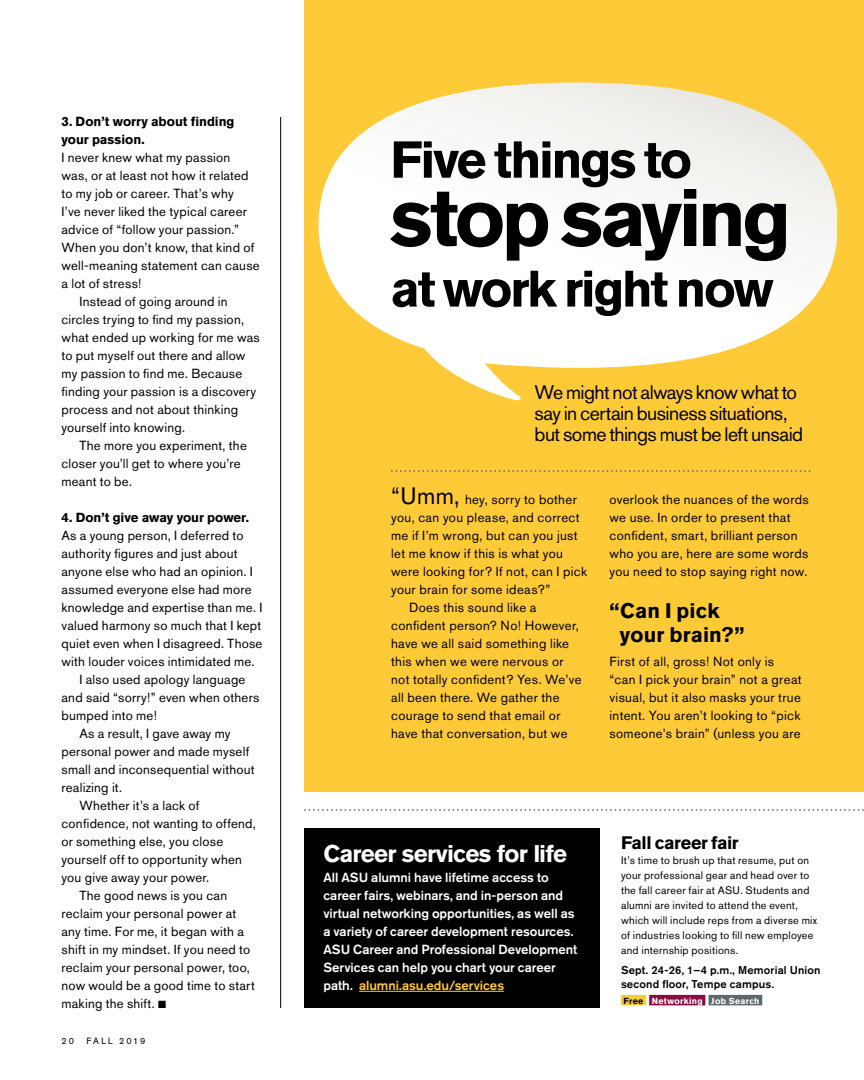
<style>
.page{position:relative;width:864px;height:1080px;background:#fff}
.page>*{position:absolute;margin:0;border:0;box-sizing:border-box;transform-origin:0 0}
.t1{font:700 80.7px "Akzidenz Grotesk Std";letter-spacing:-.045em;color:#000}
.t2{font:700 51.45px "Akzidenz Grotesk Std";letter-spacing:-.04em;color:#000}
.t3{font:700 50.7px "Akzidenz Grotesk Std";letter-spacing:-.045em;color:#000}
.t4{font:700 24px "Akzidenz Grotesk Std";letter-spacing:-.03em;color:#fff}
.t5{font:700 21px/24px "Akzidenz Grotesk Std";letter-spacing:.01em;color:#000}
.t6{font:19.5px/21px "Akzidenz Grotesk Std";letter-spacing:-.025em;color:#000}
.t7{font:700 18px "Akzidenz Grotesk Std";letter-spacing:-.025em;color:#000}
.t8{font:13.2px/18px "Akzidenz Grotesk Std";letter-spacing:.02em;color:#000}
.t9{font:500 13.2px/18px "Akzidenz Grotesk Std";letter-spacing:-.005em;color:#fff}
.t10{font:700 13.2px/18px "Akzidenz Grotesk Std";color:#000}
.t11{font:500 11.25px/15px "Akzidenz Grotesk Std";letter-spacing:.015em;color:#000}
.t12{font:10.8px/15px "Akzidenz Grotesk Std";letter-spacing:.025em;color:#000}
.t13{font:9px "Akzidenz Grotesk Std";letter-spacing:.215em;color:#000}
.t14{font:700 8.7px "Akzidenz Grotesk Std";letter-spacing:.03em;color:#fff}
.s1{font-size:23.7px}
.s2{color:#ffca38}
.s3{color:#000}
</style>
<div class="page">
<hr style="left:280px;top:117px;width:1px;height:891px;background:#000">
<svg style="left:304px;top:809px;width:560px;height:2px"></svg>
<div style="left:304px;top:828px;width:296px;height:180px;background:#000"></div>
<hr style="left:359px;top:991px;width:145px;height:1px;background:#ffca38">
<div style="left:304px;top:0;width:560px;height:792px;background:#ffca38"></div>
<svg style="left:391px;top:470px;width:419px;height:2px"></svg>
<svg style="left:319px;top:82px;width:518px;height:318px"></svg>
<div style="left:621px;top:995px;width:25px;height:10px;background:#ffca38"></div>
<div style="left:649px;top:995px;width:56px;height:10px;background:#8c0b42"></div>
<div style="left:709px;top:995px;width:53px;height:10px;background:#5b6870"></div>
<p class="t10" style="left:62px;top:112px;width:175px">3. Don’t worry about finding your passion.</p>
<p class="t8" style="left:62px;top:148px;width:170px">I never knew what my passion</p>
<p class="t8" style="left:62px;top:166px;width:189px">was, or at least not how it related</p>
<p class="t8" style="left:62px;top:184px;width:174px">to my job or career. That’s why</p>
<p class="t8" style="left:62px;top:202px;width:187px">I’ve never liked the typical career</p>
<p class="t8" style="left:62px;top:220px;width:179px">advice of “follow your passion.”</p>
<p class="t8" style="left:62px;top:238px;width:194px">When you don’t know, that kind of</p>
<p class="t8" style="left:62px;top:256px;width:200px">well-meaning statement can cause</p>
<p class="t8" style="left:62px;top:274px;width:82px">a lot of stress!</p>
<p class="t8" style="left:79px;top:292px;width:150px">Instead of going around in</p>
<p class="t8" style="left:62px;top:310px;width:184px">circles trying to find my passion,</p>
<p class="t8" style="left:62px;top:328px;width:200px">what ended up working for me was</p>
<p class="t8" style="left:62px;top:346px;width:185px">to put myself out there and allow</p>
<p class="t8" style="left:62px;top:364px;width:182px">my passion to find me. Because</p>
<p class="t8" style="left:62px;top:382px;width:196px">finding your passion is a discovery</p>
<p class="t8" style="left:62px;top:400px;width:178px">process and not about thinking</p>
<p class="t8" style="left:62px;top:418px;width:125px">yourself into knowing.</p>
<p class="t8" style="left:79px;top:436px;width:169px">The more you experiment, the</p>
<p class="t8" style="left:62px;top:454px;width:181px">closer you’ll get to where you’re</p>
<p class="t8" style="left:62px;top:472px;width:72px">meant to be.</p>
<p class="t10" style="left:62px;top:508px;width:189px">4. Don’t give away your power.</p>
<p class="t8" style="left:62px;top:526px;width:183px">As a young person, I deferred to</p>
<p class="t8" style="left:62px;top:544px;width:178px">authority figures and just about</p>
<p class="t8" style="left:62px;top:562px;width:193px">anyone else who had an opinion. I</p>
<p class="t8" style="left:62px;top:580px;width:192px">assumed everyone else had more</p>
<p class="t8" style="left:62px;top:598px;width:202px">knowledge and expertise than me. I</p>
<p class="t8" style="left:62px;top:616px;width:201px">valued harmony so much that I kept</p>
<p class="t8" style="left:62px;top:634px;width:203px">quiet even when I disagreed. Those</p>
<p class="t8" style="left:62px;top:652px;width:195px">with louder voices intimidated me.</p>
<p class="t8" style="left:79px;top:670px;width:168px">I also used apology language</p>
<p class="t8" style="left:62px;top:688px;width:199px">and said “sorry!” even when others</p>
<p class="t8" style="left:62px;top:706px;width:97px">bumped into me!</p>
<p class="t8" style="left:79px;top:724px;width:153px">As a result, I gave away my</p>
<p class="t8" style="left:62px;top:742px;width:189px">personal power and made myself</p>
<p class="t8" style="left:62px;top:760px;width:195px">small and inconsequential without</p>
<p class="t8" style="left:62px;top:778px;width:62px">realizing it.</p>
<p class="t8" style="left:79px;top:796px;width:121px">Whether it’s a lack of</p>
<p class="t8" style="left:62px;top:814px;width:196px">confidence, not wanting to offend,</p>
<p class="t8" style="left:62px;top:832px;width:163px">or something else, you close</p>
<p class="t8" style="left:62px;top:850px;width:182px">yourself off to opportunity when</p>
<p class="t8" style="left:62px;top:868px;width:149px">you give away your power.</p>
<p class="t8" style="left:79px;top:886px;width:149px">The good news is you can</p>
<p class="t8" style="left:62px;top:904px;width:176px">reclaim your personal power at</p>
<p class="t8" style="left:62px;top:922px;width:184px">any time. For me, it began with a</p>
<p class="t8" style="left:62px;top:940px;width:190px">shift in my mindset. If you need to</p>
<p class="t8" style="left:62px;top:958px;width:190px">reclaim your personal power, too,</p>
<p class="t8" style="left:62px;top:976px;width:195px">now would be a good time to start</p>
<p class="t8" style="left:62px;top:994px;width:106px">making the shift. ■</p>
<p class="t13" style="left:62px;top:1036px;width:14px">20</p>
<p class="t13" style="left:87px;top:1036px;width:60px">FALL 2019</p>
<h2 class="t2" style="left:390px;top:130px;width:303px">Five things to</h2>
<h1 class="t1" style="left:390px;top:171px;width:402px">stop saying</h1>
<h3 class="t3" style="left:390px;top:260px;width:385px">at work right now</h3>
<h3 class="t6" style="left:535px;top:381px;width:270px">We might not always know what to say in certain business situations, but some things must be left unsaid</h3>
<p class="t8" style="left:391px;top:490px;width:187px"><span class="s1">“Umm,</span> hey, sorry to bother</p>
<p class="t8" style="left:391px;top:508px;width:190px">you, can you please, and correct</p>
<p class="t8" style="left:391px;top:526px;width:188px">me if I’m wrong, but can you just</p>
<p class="t8" style="left:391px;top:544px;width:174px">let me know if this is what you</p>
<p class="t8" style="left:391px;top:562px;width:198px">were looking for? If not, can I pick</p>
<p class="t8" style="left:391px;top:580px;width:161px">your brain for some ideas?”</p>
<p class="t8" style="left:409px;top:598px;width:129px">Does this sound like a</p>
<p class="t8" style="left:391px;top:616px;width:189px">confident person? No! However,</p>
<p class="t8" style="left:391px;top:634px;width:180px">have we all said something like</p>
<p class="t8" style="left:391px;top:652px;width:174px">this when we were nervous or</p>
<p class="t8" style="left:391px;top:670px;width:192px">not totally confident? Yes. We’ve</p>
<p class="t8" style="left:391px;top:688px;width:170px">all been there. We gather the</p>
<p class="t8" style="left:391px;top:706px;width:171px">courage to send that email or</p>
<p class="t8" style="left:391px;top:724px;width:178px">have that conversation, but we</p>
<p class="t8" style="left:609px;top:490px;width:201px">overlook the nuances of the words we use. In order to present that confident, smart, brilliant person who you are, here are some words you need to stop saying right now.</p>
<h3 class="t5" style="left:620px;top:599px;width:126px;text-indent:-10px">“Can I pick your brain?”</h3>
<p class="t8" style="left:609px;top:652px;width:194px">First of all, gross! Not only is “can I pick your brain” not a great visual, but it also masks your true intent. You aren’t looking to “pick someone’s brain” (unless you are</p>
<h3 class="t4" style="left:323px;top:840px;width:245px">Career services for life</h3>
<p class="t9" style="left:323px;top:868px;width:255px">All ASU alumni have lifetime access to career fairs, webinars, and in-person and virtual networking opportunities, as well as a variety of career development resources.<br>ASU Career and Professional Development Services can help you chart your career path. <span class="s2">alumni.asu.edu/services</span></p>
<h3 class="t7" style="left:621px;top:832px;width:119px">Fall career fair</h3>
<p class="t12" style="left:621px;top:853px;width:198px">It’s time to brush up that resume, put on your professional gear and head over to the fall career fair at ASU. Students and alumni are invited to attend the event, which will include reps from a diverse mix of industries looking to fill new employee and internship positions.</p>
<p class="t11" style="left:621px;top:962px;width:201px">Sept. 24-26, 1–4 p.m., Memorial Union second floor, Tempe campus.</p>
<p class="t14" style="left:624px;top:995px;width:137px"><span class="s3">Free</span> Networking Job Search</p>
</div>
